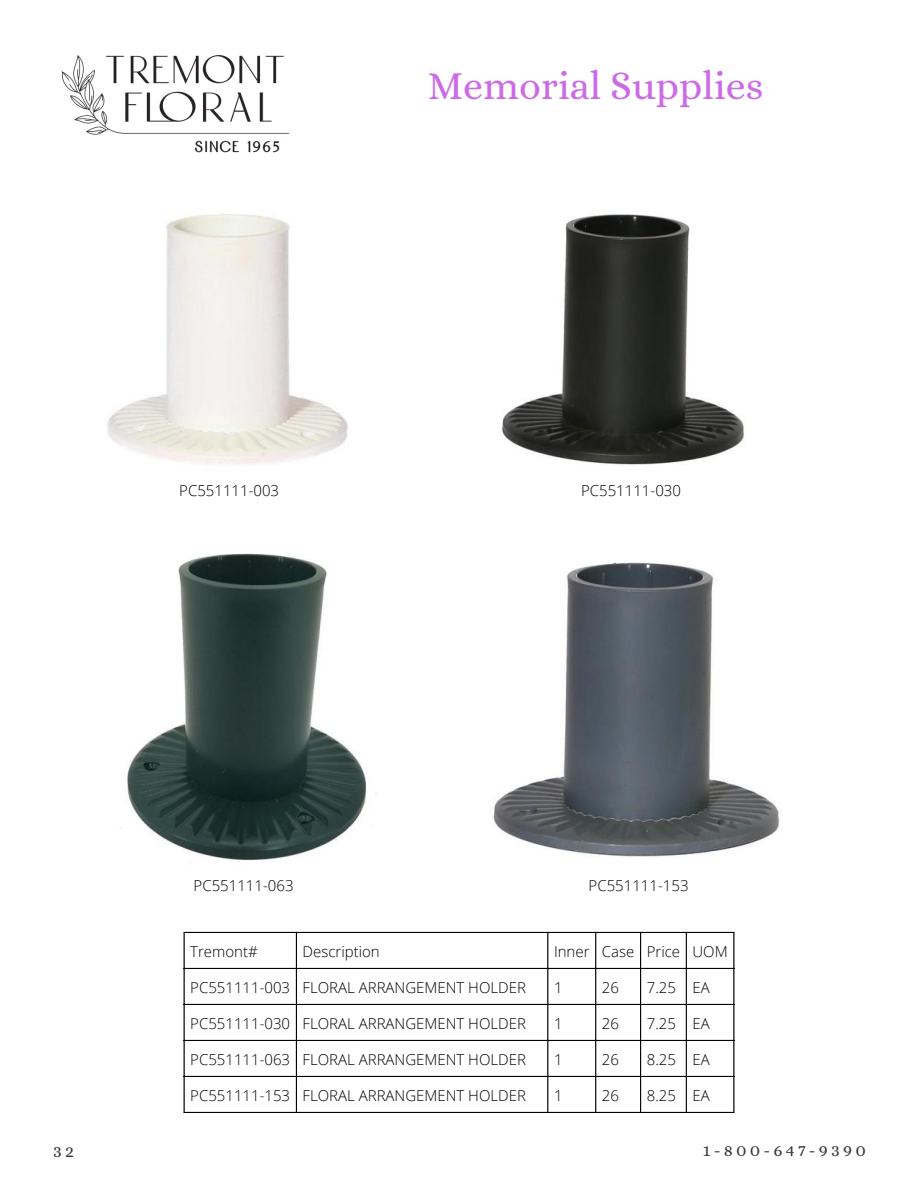
<style>
.page{position:relative;width:918px;height:1188px;background:#fff}
.page>*{position:absolute;margin:0;border:0;box-sizing:border-box;transform-origin:0 0}
.t1{font:40.05px "Alice";color:#cb6ce6}
.t2{font:18px "Alice";letter-spacing:.175em;color:#393939}
.t3{font:300 15px "Open Sans";color:#000}
</style>
<div class="page">
<img style="left:61px;top:55px;width:228px;height:98px">
<img style="left:107px;top:213px;width:241px;height:252px">
<img style="left:502px;top:214px;width:243px;height:251px">
<img style="left:127px;top:553px;width:250px;height:308px">
<img style="left:493px;top:562px;width:286px;height:295px">
<hr style="left:184px;top:933px;width:1px;height:179px;background:#000">
<hr style="left:296px;top:933px;width:1px;height:179px;background:#000">
<hr style="left:547px;top:933px;width:1px;height:179px;background:#000">
<hr style="left:595px;top:933px;width:1px;height:179px;background:#000">
<hr style="left:640px;top:933px;width:1px;height:179px;background:#000">
<hr style="left:686px;top:933px;width:1px;height:179px;background:#000">
<hr style="left:733px;top:933px;width:1px;height:179px;background:#000">
<hr style="left:184px;top:932px;width:550px;height:1px;background:#000">
<hr style="left:184px;top:968px;width:550px;height:1px;background:#000">
<hr style="left:184px;top:1004px;width:550px;height:1px;background:#000">
<hr style="left:184px;top:1040px;width:550px;height:1px;background:#000">
<hr style="left:184px;top:1076px;width:550px;height:1px;background:#000">
<hr style="left:184px;top:1112px;width:550px;height:1px;background:#000">
<h1 class="t1" style="left:428px;top:63px;width:338px">Memorial Supplies</h1>
<p class="t3" style="left:179px;top:480px;width:101px">PC551111-003</p>
<p class="t3" style="left:581px;top:480px;width:101px">PC551111-030</p>
<p class="t3" style="left:194px;top:875px;width:101px">PC551111-063</p>
<p class="t3" style="left:589px;top:875px;width:101px">PC551111-153</p>
<p class="t3" style="left:190px;top:941px;width:69px">Tremont#</p>
<p class="t3" style="left:303px;top:941px;width:79px">Description</p>
<p class="t3" style="left:554px;top:941px;width:175px">Inner Case Price UOM</p>
<p class="t3" style="left:190px;top:977px;width:337px">PC551111-003 FLORAL ARRANGEMENT HOLDER</p>
<p class="t3" style="left:554px;top:977px;width:10px">1</p>
<p class="t3" style="left:602px;top:977px;width:19px">26</p>
<p class="t3" style="left:647px;top:977px;width:65px">7.25 EA</p>
<p class="t3" style="left:190px;top:1013px;width:337px">PC551111-030 FLORAL ARRANGEMENT HOLDER</p>
<p class="t3" style="left:554px;top:1013px;width:10px">1</p>
<p class="t3" style="left:602px;top:1013px;width:19px">26</p>
<p class="t3" style="left:647px;top:1013px;width:65px">7.25 EA</p>
<p class="t3" style="left:190px;top:1049px;width:337px">PC551111-063 FLORAL ARRANGEMENT HOLDER</p>
<p class="t3" style="left:554px;top:1049px;width:10px">1</p>
<p class="t3" style="left:602px;top:1049px;width:19px">26</p>
<p class="t3" style="left:647px;top:1049px;width:65px">8.25 EA</p>
<p class="t3" style="left:190px;top:1085px;width:337px">PC551111-153 FLORAL ARRANGEMENT HOLDER</p>
<p class="t3" style="left:554px;top:1085px;width:10px">1</p>
<p class="t3" style="left:602px;top:1085px;width:19px">26</p>
<p class="t3" style="left:647px;top:1085px;width:65px">8.25 EA</p>
<p class="t2" style="left:53px;top:1141px;width:22px">32</p>
<p class="t2" style="left:703px;top:1140px;width:165px">1-800-647-9390</p>
</div>
